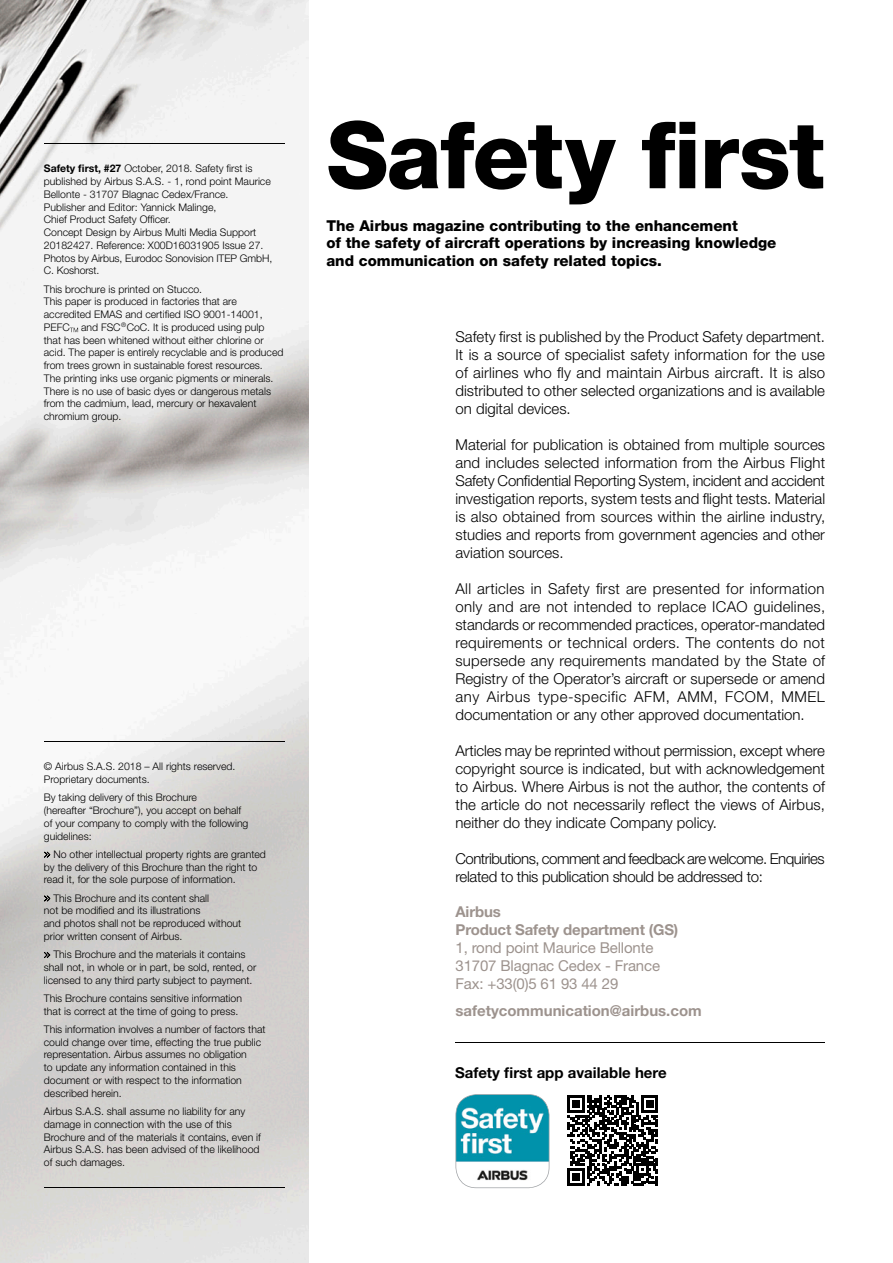
<style>
.page{position:relative;width:893px;height:1263px;background:#fff}
.page>*{position:absolute;margin:0;border:0;box-sizing:border-box;transform-origin:0 0}
.t1{font:800 93px "Helvetica Neue LT Std";letter-spacing:-.02em;color:#000}
.t2{font:300 15px/18px "Helvetica Neue LT Std";color:#000;text-align:justify}
.t3{font:800 15px/17.2px "Helvetica Neue LT Std";color:#000}
.t4{font:300 15px/18px "Helvetica Neue LT Std";letter-spacing:-.035em;color:#000}
.t5{font:15px/18px "Helvetica Neue LT Std";letter-spacing:-.01em;color:#9d938e}
.t6{font:700 15px/18px "Helvetica Neue LT Std";letter-spacing:-.01em;color:#9d938e}
.t7{font:700 15px "Helvetica Neue LT Std";color:#000}
.t8{font:300 10.5px/12.8px "Helvetica Neue LT Std";color:#000}
.s1{font-weight:700}
</style>
<div class="page">
<img style="left:0;top:0;width:308px;height:1263px">
<hr style="left:44px;top:1187px;width:240px;height:1px;background:#000">
<hr style="left:455px;top:1042px;width:370px;height:1px;background:#000">
<hr style="left:44px;top:741px;width:240px;height:1px;background:#000">
<hr style="left:44px;top:143px;width:240px;height:1px;background:#000">
<svg style="left:44px;top:851px;width:6px;height:7px"></svg>
<svg style="left:44px;top:895px;width:6px;height:7px"></svg>
<svg style="left:44px;top:952px;width:6px;height:6px"></svg>
<svg style="left:70px;top:328px;width:8px;height:4px"></svg>
<svg style="left:568px;top:1095px;width:90px;height:91px"></svg>
<svg style="left:455px;top:1094px;width:94px;height:94px"></svg>
<p class="t8" style="left:44px;top:162px;width:230px"><span class="s1">Safety first, #27</span> October, 2018. Safety first is published by Airbus S.A.S. - 1, rond point Maurice Bellonte - 31707 Blagnac Cedex/France.<br>Publisher and Editor: Yannick Malinge,<br>Chief Product Safety Officer.<br>Concept Design by Airbus Multi Media Support 20182427. Reference: X00D16031905 Issue 27.<br>Photos by Airbus, Eurodoc Sonovision ITEP GmbH, C. Koshorst.</p>
<p class="t8" style="left:44px;top:282px;width:241px">This brochure is printed on Stucco.<br>This paper is produced in factories that are accredited EMAS and certified ISO 9001-14001, PEFC and FSC<sup>®</sup>CoC. It is produced using pulp that has been whitened without either chlorine or acid. The paper is entirely recyclable and is produced from trees grown in sustainable forest resources.<br>The printing inks use organic pigments or minerals.<br>There is no use of basic dyes or dangerous metals from the cadmium, lead, mercury or hexavalent chromium group.</p>
<p class="t8" style="left:44px;top:760px;width:193px">© Airbus S.A.S. 2018 – All rights reserved.<br>Proprietary documents.</p>
<p class="t8" style="left:44px;top:791px;width:206px">By taking delivery of this Brochure<br>(hereafter “Brochure”), you accept on behalf of your company to comply with the following guidelines:</p>
<p class="t8" style="left:44px;top:847px;width:224px;text-indent:10px">No other intellectual property rights are granted by the delivery of this Brochure than the right to read it, for the sole purpose of information.</p>
<p class="t8" style="left:44px;top:891px;width:199px;text-indent:10px">This Brochure and its content shall<br>not be modified and its illustrations<br>and photos shall not be reproduced without prior written consent of Airbus.</p>
<p class="t8" style="left:44px;top:948px;width:214px;text-align:center">This Brochure and the materials it contains shall not, in whole or in part, be sold, rented, or licensed to any third party subject to payment.</p>
<p class="t8" style="left:44px;top:992px;width:200px">This Brochure contains sensitive information that is correct at the time of going to press.</p>
<p class="t8" style="left:44px;top:1023px;width:223px">This information involves a number of factors that could change over time, effecting the true public representation. Airbus assumes no obligation<br>to update any information contained in this document or with respect to the information described herein.</p>
<p class="t8" style="left:44px;top:1105px;width:219px">Airbus S.A.S. shall assume no liability for any damage in connection with the use of this Brochure and of the materials it contains, even if Airbus S.A.S. has been advised of the likelihood of such damages.</p>
<h1 class="t1" style="left:326px;top:100px;width:500px">Safety first</h1>
<h2 class="t3" style="left:326px;top:217px;width:452px">The Airbus magazine contributing to the enhancement<br>of the safety of aircraft operations by increasing knowledge and communication on safety related topics.</h2>
<p class="t2" style="left:455px;top:327px;width:371px">Safety first is published by the Product Safety department.<br>It is a source of specialist safety information for the use of airlines who fly and maintain Airbus aircraft. It is also distributed to other selected organizations and is available on digital devices.</p>
<p class="t2" style="left:455px;top:435px;width:371px">Material for publication is obtained from multiple sources and includes selected information from the Airbus Flight Safety Confidential Reporting System, incident and accident investigation reports, system tests and flight tests. Material is also obtained from sources within the airline industry, studies and reports from government agencies and other aviation sources.</p>
<p class="t2" style="left:455px;top:579px;width:371px">All articles in Safety first are presented for information only and are not intended to replace ICAO guidelines, standards or recommended practices, operator-mandated requirements or technical orders. The contents do not supersede any requirements mand ated by the State of Registry of the Operator’s aircraft or supersede or amend any Airbus type-specific AFM, AMM, FCOM, MMEL documentation or any other approved documentation.</p>
<p class="t2" style="left:455px;top:741px;width:371px">Articles may be reprinted without permission, except where copyright source is indicated, but with acknowledgement to Airbus. Where Airbus is not the author, the contents of the article do not necessarily reflect the views of Airbus, neither do they indicate Company policy.</p>
<h2 class="t4" style="left:455px;top:849px;width:371px">Contributions, comment and feedback are welcome. Enquiries related to this publication should be addressed to:</h2>
<h2 class="t6" style="left:455px;top:902px;width:224px">Airbus<br>Product Safety department (GS)</h2>
<h2 class="t5" style="left:455px;top:938px;width:206px">1, rond point Maurice Bellonte<br>31707 Blagnac Cedex - France<br>Fax: +33(0)5 61 93 44 29</h2>
<h2 class="t6" style="left:455px;top:1001px;width:248px">safetycommunication@airbus.com</h2>
<h2 class="t7" style="left:455px;top:1063px;width:213px">Safety first app available here</h2>
</div>
